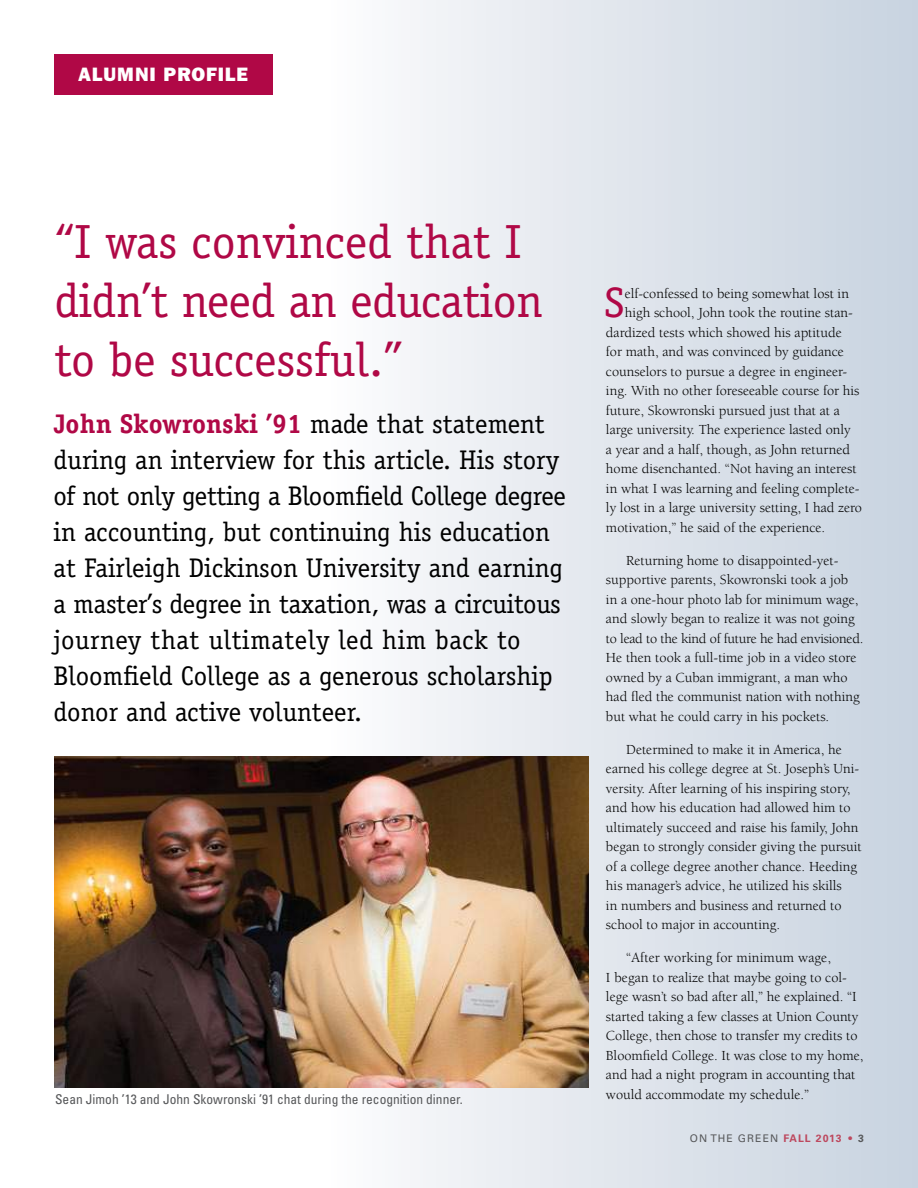
<style>
.page{position:relative;width:918px;height:1188px;background:#fff}
.page>*{position:absolute;margin:0;border:0;box-sizing:border-box;transform-origin:0 0}
.t1{font:48px/58.5px "Officina Serif";color:#b00846}
.t2{font:42.75px "Officina Serif";color:#b00846}
.t3{font:27px/36px "Officina Serif";color:#000}
.t4{font:19.5px "ITC Franklin Gothic Std Hvy";letter-spacing:.05em;color:#fff}
.t5{font:14.25px/19.5px "Berkeley";color:#000}
.t6{font:condensed 13.5px "Univers LT Std";color:#57585a}
.t7{font:10.5px "Univers LT Std";letter-spacing:.1em;color:#57585a}
.s1{font-weight:700;color:#b00846}
.s2{font-weight:700;color:#bd485e}
.s3{font-weight:700}
</style>
<div class="page">
<div style="left:324px;top:0;width:594px;height:1188px;background:linear-gradient(to right,#fcfbfc,#c7d2df)"></div>
<img style="left:54px;top:756px;width:534px;height:332px">
<div style="left:54px;top:54px;width:218px;height:40px;background:#b00846"></div>
<h3 class="t4" style="left:78px;top:63px;width:172px">ALUMNI PROFILE</h3>
<h1 class="t1" style="left:54px;top:213px;width:490px">“I was convinced that I didn’t need an education to be successful.”</h1>
<p class="t3" style="left:54px;top:406px;width:514px"><span class="s1">John skowronski ’91</span> made that statement during an interview for this article. His story of not only getting a Bloomfield College degree in accounting, but continuing his education at Fairleigh Dickinson University and earning a master’s degree in taxation, was a circuitous journey that ultimately led him back to Bloomfield College as a generous scholarship donor and active volunteer.</p>
<p class="t6" style="left:55px;top:1091px;width:409px">Sean Jimoh ’13 and John Skowronski ’91 chat during the recognition dinner.</p>
<h2 class="t2" style="left:604px;top:278px;width:22px">S</h2>
<p class="t5" style="left:625px;top:284px;width:226px">elf-confessed to being somewhat lost in</p>
<p class="t5" style="left:625px;top:303px;width:230px">high school, John took the routine stan-</p>
<p class="t5" style="left:606px;top:323px;width:237px">dardized tests which showed his aptitude</p>
<p class="t5" style="left:606px;top:342px;width:240px">for math, and was convinced by guidance</p>
<p class="t5" style="left:606px;top:362px;width:243px">counselors to pursue a degree in engineer-</p>
<p class="t5" style="left:606px;top:381px;width:255px">ing. With no other foreseeable course for his</p>
<p class="t5" style="left:606px;top:401px;width:235px">future, Skowronski pursued just that at a</p>
<p class="t5" style="left:606px;top:420px;width:246px">large university. The experience lasted only</p>
<p class="t5" style="left:606px;top:440px;width:246px">a year and a half, though, as John returned</p>
<p class="t5" style="left:606px;top:459px;width:252px">home disenchanted. “Not having an interest</p>
<p class="t5" style="left:606px;top:479px;width:255px">in what I was learning and feeling complete-</p>
<p class="t5" style="left:606px;top:498px;width:258px">ly lost in a large university setting, I had zero</p>
<p class="t5" style="left:606px;top:518px;width:221px">motivation,” he said of the experience.</p>
<p class="t5" style="left:606px;top:551px;width:259px;text-indent:20px">Returning home to disappointed-yet&shy;supportive parents, Skowronski took a job<br>in a one-hour photo lab for minimum wage, and slowly began to realize it was not going to lead to the kind of future he had envisioned.<br>He then took a full-time job in a video store owned by a Cuban immigrant, a man who had fled the communist nation with nothing but what he could carry in his pockets.</p>
<p class="t5" style="left:606px;top:740px;width:257px;text-indent:20px">Determined to make it in America, he earned his college degree at St. Joseph’s Uni&shy;versity. After learning of his inspiring story, and how his education had allowed him to ultimately succeed and raise his family, John began to strongly consider giving the pursuit of a college degree another chance. Heeding his manager’s advice, he utilized his skills<br>in numbers and business and returned to school to major in accounting.</p>
<p class="t5" style="left:606px;top:948px;width:259px;text-indent:20px">“After working for minimum wage,<br>I began to realize that maybe going to col&shy;lege wasn’t so bad after all,” he explained. “I started taking a few classes at Union County College, then chose to transfer my credits to Bloomfield College. It was close to my home, and had a night program in accounting that would accommodate my schedule.”</p>
<p class="t7" style="left:690px;top:1132px;width:176px">ON THE GREEN <span class="s2">FALL 2013 •</span> <span class="s3">3</span></p>
</div>
